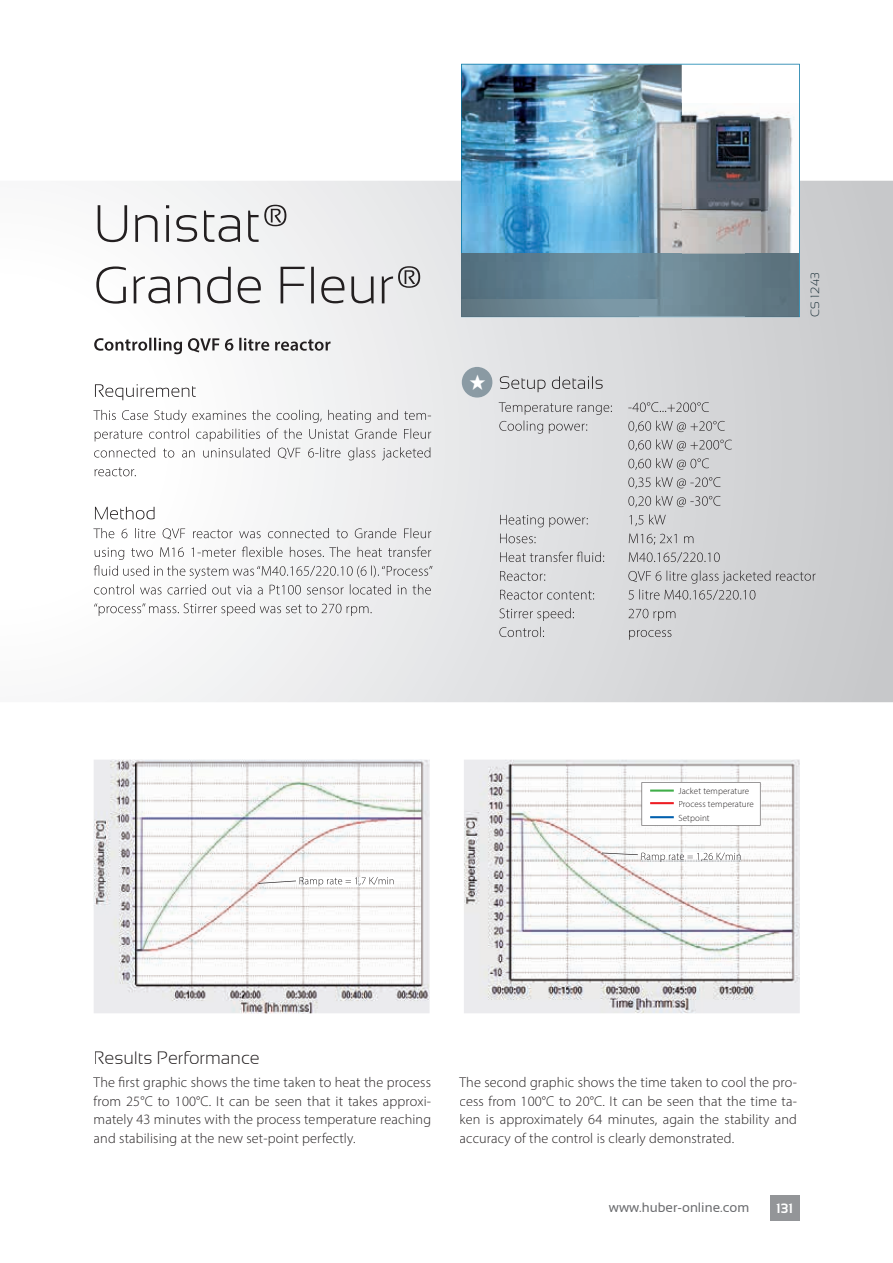
<style>
.page{position:relative;width:893px;height:1263px;background:#fff}
.page>*{position:absolute;margin:0;border:0;box-sizing:border-box;transform-origin:0 0}
.t1{font:35.1px "Entypo";color:#fff}
.t2{font:300 18px "Sansation";color:#231f20}
.t3{font:300 14.25px/18.8px "Myriad Pro";letter-spacing:.01em;color:#231f20;text-align:justify}
.t4{font:13.5px "Sansation";color:#6c6d70}
.t5{font:700 13.5px "Sansation";color:#fff}
.t6{font:300 12px "Sansation";letter-spacing:.02em;color:#1b3039}
.t7{font:300 9px/13.5px "Myriad Pro";letter-spacing:.01em;color:#231f20}
</style>
<div class="page">
<div style="left:770px;top:1195px;width:29px;height:26px;background:#939598"></div>
<img style="left:94px;top:760px;width:336px;height:253px">
<img style="left:259px;top:881px;width:37px;height:3px">
<img style="left:300px;top:877px;width:94px;height:9px">
<svg style="left:93px;top:181px;width:800px;height:521px"></svg>
<img style="left:98px;top:205px;width:188px;height:37px">
<img style="left:96px;top:266px;width:324px;height:38px">
<img style="left:95px;top:384px;width:101px;height:16px">
<img style="left:93px;top:410px;width:338px;height:13px">
<img style="left:95px;top:428px;width:336px;height:13px">
<img style="left:94px;top:447px;width:337px;height:13px">
<img style="left:95px;top:467px;width:41px;height:9px">
<img style="left:95px;top:507px;width:60px;height:12px">
<img style="left:93px;top:528px;width:338px;height:11px">
<img style="left:95px;top:547px;width:336px;height:13px">
<img style="left:94px;top:565px;width:339px;height:14px">
<img style="left:94px;top:584px;width:337px;height:10px">
<img style="left:94px;top:603px;width:278px;height:13px">
<img style="left:94px;top:338px;width:237px;height:16px">
<img style="left:500px;top:376px;width:103px;height:16px">
<img style="left:499px;top:402px;width:210px;height:13px">
<img style="left:499px;top:420px;width:226px;height:14px">
<img style="left:499px;top:439px;width:233px;height:12px">
<img style="left:499px;top:458px;width:210px;height:12px">
<img style="left:499px;top:477px;width:221px;height:12px">
<img style="left:499px;top:495px;width:221px;height:12px">
<img style="left:500px;top:514px;width:166px;height:13px">
<img style="left:500px;top:533px;width:193px;height:12px">
<img style="left:500px;top:552px;width:220px;height:10px">
<img style="left:500px;top:570px;width:316px;height:14px">
<img style="left:500px;top:589px;width:255px;height:11px">
<img style="left:499px;top:608px;width:176px;height:13px">
<img style="left:499px;top:627px;width:172px;height:13px">
<div style="left:462px;top:367px;width:30px;height:31px;background:#8b9ba4;border-radius:15px"></div>
<img style="left:464px;top:760px;width:336px;height:253px">
<img style="left:602px;top:853px;width:36px;height:2px">
<img style="left:641px;top:853px;width:100px;height:9px">
<img style="left:642px;top:825px;width:118px;height:1px">
<svg style="left:642px;top:782px;width:118px;height:43px"></svg>
<hr style="left:650px;top:789px;width:24px;height:3px;background:#40ae49">
<hr style="left:650px;top:802px;width:24px;height:2px;background:#ee1d23">
<hr style="left:650px;top:816px;width:24px;height:2px;background:#0160ae">
<div style="left:678px;top:787px;width:71px;height:8px;background:#fff"></div>
<div style="left:679px;top:801px;width:74px;height:8px;background:#fff"></div>
<div style="left:679px;top:814px;width:30px;height:8px;background:#fff"></div>
<img style="left:461px;top:64px;width:339px;height:253px">
<img style="left:461px;top:254px;width:338px;height:63px">
<h1 class="t1" style="left:468px;top:359px;width:20px">7</h1>
<p class="t6" style="left:808px;top:317px;width:46px;rotate:-90deg">CS 1243</p>
<p class="t7" style="left:678px;top:784px;width:77px">Jacket temperature<br>Process temperature<br>Setpoint</p>
<p class="t2" style="left:94px;top:1047px;width:168px">Results Performance</p>
<p class="t3" style="left:94px;top:1073px;width:339px">The rst graphic shows the time taken to heat the process from 25°C to 100°C. It can be seen that it takes approxi&shy;mately 43 minutes with the process temperature reaching and stabilising at the new set-point perfectly.</p>
<p class="t3" style="left:460px;top:1072px;width:339px">The second graphic shows the time taken to cool the pro&shy;cess from 100°C to 20°C. It can be seen that the time ta&shy;ken is approximately 64 minutes, again the stability and accuracy of the control is clearly demonstrated.</p>
<p class="t4" style="left:609px;top:1200px;width:142px">www.huber-online.com</p>
<p class="t5" style="left:776px;top:1201px;width:18px">131</p>
</div>
